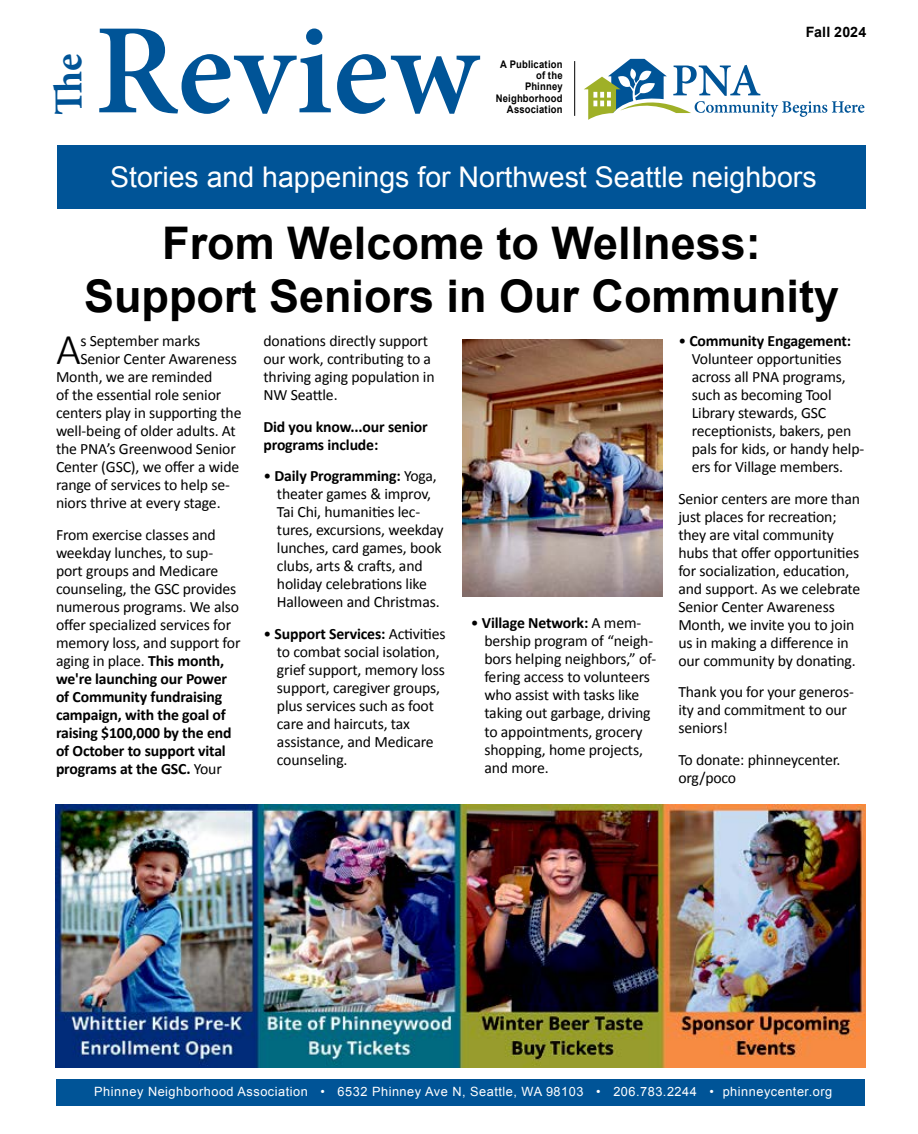
<style>
.page{position:relative;width:918px;height:1134px;background:#fff}
.page>*{position:absolute;margin:0;border:0;box-sizing:border-box;transform-origin:0 0}
.t1{font:600 128.7px "Minion Pro";letter-spacing:.01em;color:#005497}
.t2{font:700 45px/52.5px "Arial";color:#000;text-align:center}
.t3{font:300 44.1px "Calibri";color:#000}
.t4{font:28.5px "Arial";color:#fff}
.t5{font:15.75px/18px "Calibri";letter-spacing:-.01em;color:#000}
.t6{font:700 15.75px/18px "Calibri";letter-spacing:-.01em;color:#000}
.t7{font:700 14.25px "Arial";letter-spacing:.01em;color:#000}
.t8{font:12.75px "Arial";letter-spacing:.04em;color:#fff}
.t9{font:700 10.5px/11.1px "Arial";letter-spacing:.02em;color:#000;text-align:right;scale:.9 1}
.s1{font-weight:700}
</style>
<div class="page">
<hr style="left:574px;top:61px;width:1px;height:55px;background:#000">
<div style="left:57px;top:145px;width:809px;height:64px;background:#005497"></div>
<div style="left:56px;top:1079px;width:809px;height:27px;background:#005497"></div>
<svg style="left:584px;top:59px;width:280px;height:61px"></svg>
<img style="left:462px;top:339px;width:201px;height:257px">
<img style="left:56px;top:805px;width:810px;height:262px">
<h1 class="t1" style="left:95px;top:-18px;width:385px">Review</h1>
<p class="t9" style="left:496px;top:59px;width:76px">A Publication of the<br>Phinney<br>Neighborhood</p>
<p class="t9" style="left:507px;top:104px;width:63px">Association</p>
<p class="t7" style="left:806px;top:22px;width:62px">Fall 2024</p>
<h3 class="t4" style="left:110px;top:158px;width:708px">Stories and happenings for Northwest Seattle neighbors</h3>
<h2 class="t2" style="left:84px;top:219px;width:757px">From Welcome to Wellness:<br>Support Seniors in Our Community</h2>
<h3 class="t3" style="left:56px;top:322px;width:26px">A</h3>
<p class="t5" style="left:80px;top:332px;width:121px">s September marks</p>
<p class="t5" style="left:80px;top:350px;width:158px">Senior Center Awareness</p>
<p class="t5" style="left:56px;top:368px;width:158px">Month, we are reminded</p>
<p class="t5" style="left:56px;top:386px;width:167px">of the essential role senior</p>
<p class="t5" style="left:56px;top:404px;width:187px">centers play in supporting the</p>
<p class="t5" style="left:56px;top:422px;width:181px">well-being of older adults. At</p>
<p class="t5" style="left:56px;top:440px;width:181px">the PNA’s Greenwood Senior</p>
<p class="t5" style="left:56px;top:458px;width:185px">Center (GSC), we offer a wide</p>
<p class="t5" style="left:56px;top:476px;width:175px">range of services to help se-</p>
<p class="t5" style="left:56px;top:494px;width:166px">niors thrive at every stage.</p>
<p class="t5" style="left:56px;top:526px;width:186px">From exercise classes and weekday lunches, to sup&shy;port groups and Medicare counseling, the GSC provides numerous programs. We also offer specialized services for memory loss, and support for aging in place. <span class="s1">This month, we're launching our Power of Community fundraising campaign, with the goal of raising $100,000 by the end of October to support vital programs at the GSC.</span> Your</p>
<p class="t5" style="left:263px;top:332px;width:173px">donations directly support our work, contributing to a thriving aging population in<br>NW Seattle.</p>
<p class="t6" style="left:263px;top:418px;width:166px">Did you know...our senior programs include:</p>
<p class="t5" style="left:277px;top:467px;width:168px;text-indent:-13px">• <span class="s1">Daily Programming:</span> Yoga, theater games &amp; improv,<br>Tai Chi, humanities lec&shy;tures, excursions, weekday lunches, card games, book clubs, arts &amp; crafts, and holiday celebrations like<br>Halloween and Christmas.</p>
<p class="t5" style="left:277px;top:625px;width:170px;text-indent:-13px">• <span class="s1">Support Services:</span> Activities to combat social isolation, grief support, memory loss support, caregiver groups, plus services such as foot care and haircuts, tax assistance, and Medicare counseling.</p>
<p class="t5" style="left:484px;top:614px;width:174px;text-indent:-13px">• <span class="s1">Village Network:</span> A mem&shy;bership program of “neigh&shy;bors helping neighbors,” of&shy;fering access to volunteers who assist with tasks like taking out garbage, driving to appointments, grocery shopping, home projects, and more.</p>
<p class="t5" style="left:692px;top:332px;width:174px;text-indent:-13px">• <span class="s1">Community Engagement:<br></span>Volunteer opportunities across all PNA programs, such as becoming Tool<br>Library stewards, GSC receptionists, bakers, pen pals for kids, or handy help&shy;ers for Village members.</p>
<p class="t5" style="left:678px;top:490px;width:184px">Senior centers are more than just places for recreation; they are vital community hubs that offer opportunities for socialization, education, and support. As we celebrate<br>Senior Center Awareness<br>Month, we invite you to join us in making a difference in our community by donating.</p>
<p class="t5" style="left:678px;top:683px;width:177px">Thank you for your generos&shy;ity and commitment to our seniors!</p>
<p class="t5" style="left:678px;top:751px;width:164px">To donate: phinneycenter. org/poco</p>
<p class="t8" style="left:94px;top:1083px;width:739px">Phinney Neighborhood Association • 6532 Phinney Ave N, Seattle, WA 98103 • 206.783.2244 • phinneycenter.org</p>
</div>
